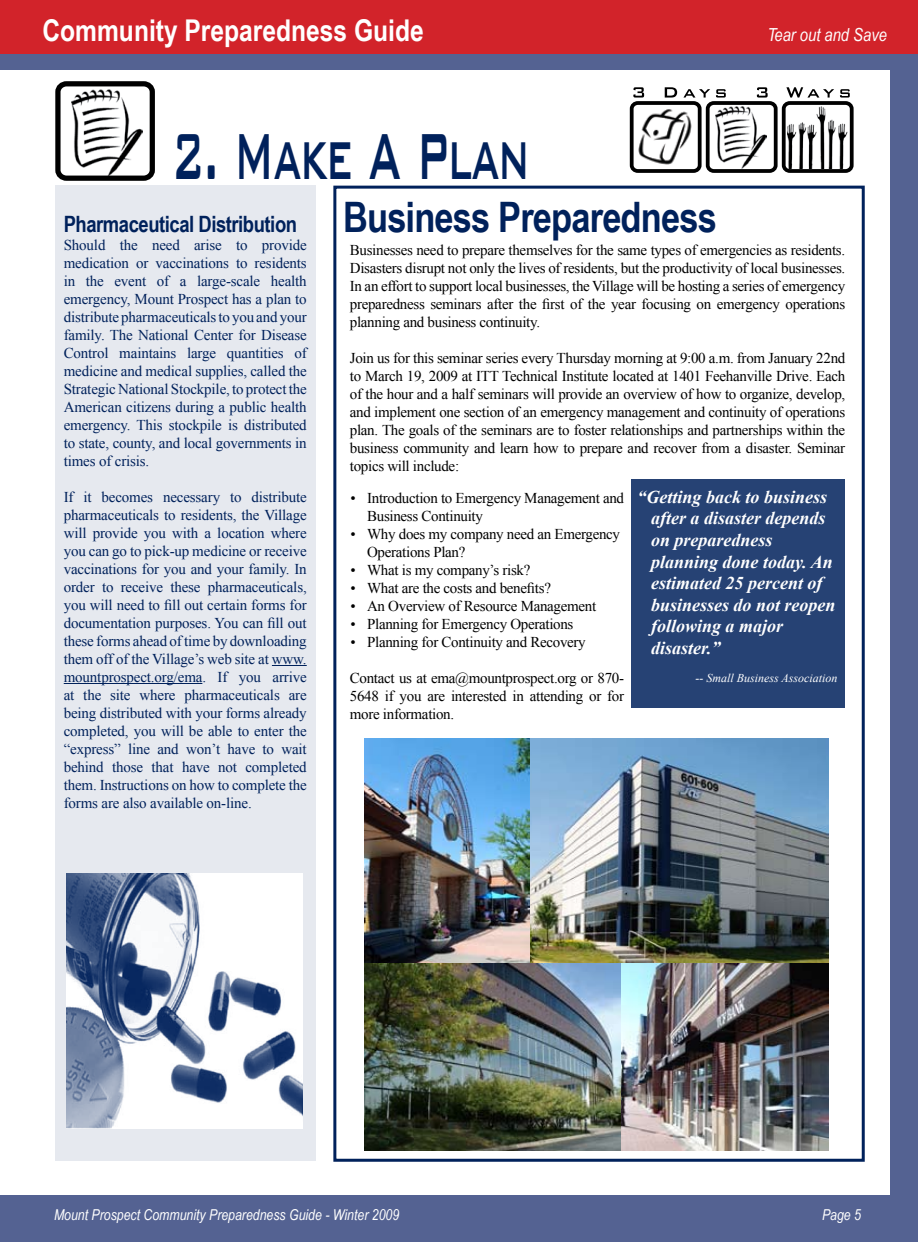
<style>
.page{position:relative;width:918px;height:1242px;background:#fff}
.page>*{position:absolute;margin:0;border:0;box-sizing:border-box;transform-origin:0 0}
.t1{font:500 87px "Bank Gothic BT";letter-spacing:-.02em;color:#00215b;scale:.5 1}
.t2{font:700 42px "Arial Narrow";letter-spacing:-.02em;color:#00215b}
.t3{font:700 30px "Arial Narrow";color:#fff}
.t4{font:700 22.5px "Arial Narrow";letter-spacing:-.02em;color:#00215b}
.t5{font:italic 700 18px/21.6px "Times New Roman";color:#fff}
.t6{font:italic 18px "Arial Narrow";color:#fff}
.t7{font:15px/18px "Times New Roman";letter-spacing:-.02em;color:#000;text-align:justify}
.t8{font:15px/18px "Times New Roman";letter-spacing:-.01em;color:#00215b;text-align:justify}
.t9{font:italic 15px "Arial Narrow";color:#fff}
.t10{font:italic 12px "Times New Roman";color:#fff}
</style>
<div class="page">
<div style="left:0;top:25px;width:918px;height:1217px;background:#546292"></div>
<div style="left:0;top:70px;width:890px;height:1125px;background:#fff"></div>
<div style="left:0;top:0;width:918px;height:54px;background:#d2232a"></div>
<div style="left:55px;top:186px;width:260px;height:975px;background:#e6e9ef"></div>
<hr style="left:272px;top:665px;width:35px;height:1px;background:#00215b">
<hr style="left:64px;top:683px;width:138px;height:1px;background:#00215b">
<svg style="left:633px;top:87px;width:11px;height:11px"></svg>
<svg style="left:665px;top:87px;width:12px;height:11px"></svg>
<svg style="left:683px;top:89px;width:27px;height:9px"></svg>
<svg style="left:716px;top:89px;width:10px;height:9px"></svg>
<svg style="left:757px;top:87px;width:11px;height:11px"></svg>
<svg style="left:786px;top:87px;width:48px;height:11px"></svg>
<svg style="left:840px;top:89px;width:10px;height:9px"></svg>
<img style="left:638px;top:109px;width:54px;height:56px">
<div style="left:630px;top:101px;width:72px;height:71px;border:4px solid #000;border-radius:6px"></div>
<img style="left:715px;top:106px;width:52px;height:61px">
<div style="left:706px;top:101px;width:72px;height:71px;border:4px solid #000;border-radius:6px"></div>
<div style="left:782px;top:101px;width:72px;height:71px;border:4px solid #000;border-radius:6px"></div>
<img style="left:788px;top:106px;width:60px;height:62px">
<img style="left:66px;top:873px;width:237px;height:255px">
<div style="left:631px;top:480px;width:213px;height:228px;background:#264274"></div>
<img style="left:530px;top:739px;width:299px;height:225px">
<img style="left:364px;top:739px;width:166px;height:225px">
<img style="left:364px;top:964px;width:465px;height:186px">
<div style="left:333px;top:186px;width:532px;height:976px;border:3px solid #00215b"></div>
<img style="left:71px;top:90px;width:72px;height:85px">
<div style="left:55px;top:81px;width:100px;height:100px;border:5px solid #000;border-radius:8px"></div>
<h3 class="t3" style="left:42px;top:7px;width:383px">Community Preparedness Guide</h3>
<p class="t6" style="left:767px;top:22px;width:121px">Tear out and Save</p>
<h1 class="t1" style="left:171px;top:109px;width:717px">2. Make A Plan</h1>
<h3 class="t4" style="left:64px;top:207px;width:235px">Pharmaceutical Distribution</h3>
<p class="t8" style="left:64px;top:236px;width:245px">Should the need arise to provide medication or vaccinations to residents in the event of a large-scale health emergency, Mount Prospect has a plan to distribute pharmaceuticals to you and your family. The National Center for Disease Control maintains large quantities of medicine and medical supplies, called the Strategic National Stockpile, to protect the American citizens during a public health emergency. This stockpile is distributed to state, county, and local governments in times of crisis.</p>
<p class="t8" style="left:64px;top:488px;width:245px">If it becomes necessary to distribute pharmaceuticals to residents, the Village will provide you with a location where you can go to pick-up medicine or receive vaccinations for you and your family. In order to receive these pharmaceuticals, you will need to fill out certain forms for documentation purposes. You can fill out these forms ahead of time by downloading them off of the Village’s web site at www. mountprospect.org/ema. If you arrive at the site where pharmaceuticals are being distributed with your forms already completed, you will be able to enter the “express” line and won’t have to wait behind those that have not completed them. Instructions on how to complete the forms are also available on-line.</p>
<h2 class="t2" style="left:343px;top:185px;width:375px">Business Preparedness</h2>
<p class="t7" style="left:350px;top:241px;width:497px">Businesses need to prepare themselves for the same types of emergencies as residents.<br>Disasters disrupt not only the lives of residents, but the productivity of local businesses.<br>In an effort to support local businesses, the Village will be hosting a series of emergency preparedness seminars after the first of the year focusing on emergency operations planning and business continuity.</p>
<p class="t7" style="left:350px;top:349px;width:497px">Join us for this seminar series every Thursday morning at 9:00 a.m. from January 22nd to March 19, 2009 at ITT Technical Institute located at 1401 Feehanville Drive. Each of the hour and a half seminars will provide an overview of how to organize, develop, and implement one section of an emergency management and continuity of operations plan. The goals of the seminars are to foster relationships and partnerships within the business community and learn how to prepare and recover from a disaster. Seminar topics will include:</p>
<p class="t7" style="left:367px;top:489px;width:258px;text-indent:-16px">• Introduction to Emergency Management and<br>Business Continuity</p>
<p class="t7" style="left:367px;top:525px;width:255px;text-indent:-16px">• Why does my company need an Emergency<br>Operations Plan?</p>
<p class="t7" style="left:351px;top:561px;width:181px">• What is my company’s risk?</p>
<p class="t7" style="left:351px;top:579px;width:202px">• What are the costs and benefits?</p>
<p class="t7" style="left:351px;top:597px;width:247px">• An Overview of Resource Management</p>
<p class="t7" style="left:351px;top:615px;width:224px">• Planning for Emergency Operations</p>
<p class="t7" style="left:351px;top:633px;width:237px">• Planning for Continuity and Recovery</p>
<p class="t7" style="left:350px;top:669px;width:276px">Contact us at ema@mountprospect.org or 870- 5648 if you are interested in attending or for more information.</p>
<p class="t5" style="left:651px;top:486px;width:186px;text-indent:-14px">“Getting back to business after a disaster depends on preparedness planning done today. An estimated 25 percent of businesses do not reopen following a major disaster.”</p>
<p class="t10" style="left:696px;top:670px;width:144px">-- Small Business Association</p>
<p class="t9" style="left:54px;top:1205px;width:347px">Mount Prospect Community Preparedness Guide - Winter 2009</p>
<p class="t9" style="left:822px;top:1205px;width:40px">Page 5</p>
</div>
